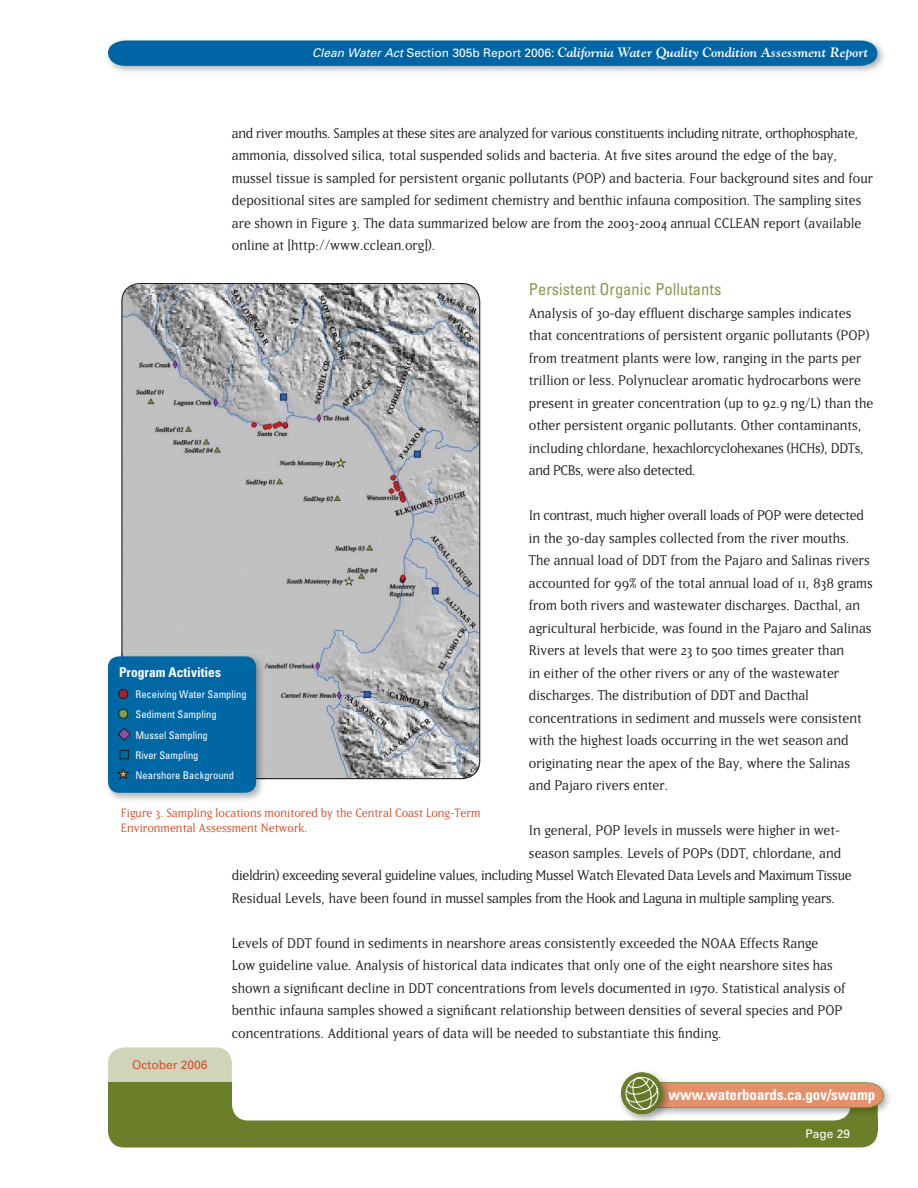
<style>
.page{position:relative;width:918px;height:1188px;background:#fff}
.page>*{position:absolute;margin:0;border:0;box-sizing:border-box;transform-origin:0 0}
.t1{font:16.5px/22.5px "Matrix";color:#231f20}
.t2{font:16.5px "Matrix";letter-spacing:-.02em;color:#231f20}
.t3{font:condensed 16.5px "Univers";color:#8a9752}
.t4{font:700 condensed 15px "Univers";color:#fff}
.t5{font:14.25px/14.2px "Matrix";color:#d34f29}
.t6{font:italic 700 13.5px "Goudy";color:#fff}
.t7{font:700 condensed 13.5px "Univers";color:#fff}
.t8{font:12px "Univers";color:#d34f29}
.t9{font:12px "Univers";color:#fff}
.t10{font:condensed 10.5px/20.4px "Univers";color:#fff}
.s1{font-family:"Univers";font-weight:400;font-size:12px}
.s2{font-family:"Univers";font-weight:400;font-style:normal;font-size:12px}
</style>
<div class="page">
<div style="left:108px;top:1047px;width:124px;height:54px;background:#d0d5b9;border-radius:16px"></div>
<img style="left:107px;top:39px;width:777px;height:33px">
<div style="left:108px;top:41px;width:770px;height:25px;background:#0065a4"></div>
<div style="left:108px;top:1082px;width:770px;height:66px;background:#6b7f2a;border-radius:16px"></div>
<div style="left:232px;top:1042px;width:618px;height:78px;background:#fff;border-radius:16px"></div>
<div style="left:108px;top:1082px;width:124px;height:41px;background:#6b7f2a"></div>
<img style="left:673px;top:1110px;width:177px;height:8px">
<img style="left:862px;top:1110px;width:16px;height:8px">
<img style="left:620px;top:1090px;width:52px;height:31px">
<img style="left:621px;top:1072px;width:42px;height:42px">
<svg style="left:625px;top:1076px;width:259px;height:34px"></svg>
<svg style="left:121px;top:283px;width:359px;height:496px;background:#b2b3b4"></svg>
<img style="left:122px;top:652px;width:144px;height:127px">
<div style="left:108px;top:656px;width:148px;height:137px;background:#0067a5;border-radius:11px"></div>
<div style="left:119px;top:689px;width:9px;height:9px;background:#a2202f;border-radius:50%"></div>
<div style="left:118px;top:689px;width:10px;height:10px;border:1px solid #231f20;border-radius:50%"></div>
<div style="left:119px;top:709px;width:9px;height:9px;background:#7d9f52;border-radius:50%"></div>
<div style="left:118px;top:709px;width:10px;height:10px;border:1px solid #231f20;border-radius:50%"></div>
<div style="left:120px;top:750px;width:9px;height:9px;border:1px solid #231f20"></div>
<svg style="left:117px;top:768px;width:13px;height:12px"></svg>
<svg style="left:117px;top:727px;width:14px;height:14px"></svg>
<p class="t6" style="left:312px;top:44px;width:558px"><span class="s1">Clean Water Act</span> <span class="s2">Section 305b Report 2006:</span> California Water Quality Condition Assessment Report</p>
<p class="t1" style="left:232px;top:122px;width:643px">and river mouths. Samples at these sites are analyzed for various constituents including nitrate, orthophosphate, ammonia, dissolved silica, total suspended solids and bacteria. At five sites around the edge of the bay, mussel tissue is sampled for persistent organic pollutants (POP) and bacteria. Four background sites and four depositional sites are sampled for sediment chemistry and benthic infauna composition. The sampling sites are shown in Figure 3. The data summarized below are from the 2003-2004 annual CCLEAN report (available online at [http://www.cclean.org]).</p>
<p class="t3" style="left:529px;top:279px;width:194px">Persistent Organic Pollutants</p>
<p class="t1" style="left:529px;top:302px;width:346px">Analysis of 30-day effluent discharge samples indicates that concentrations of persistent organic pollutants (POP) from treatment plants were low, ranging in the parts per trillion or less. Polynuclear aromatic hydrocarbons were present in greater concentration (up to 92.9 ng/L) than the other persistent organic pollutants. Other contaminants, including chlordane, hexachlorcyclohexanes (HCHs), DDTs, and PCBs, were also detected.</p>
<p class="t1" style="left:529px;top:504px;width:345px">In contrast, much higher overall loads of POP were detected in the 30-day samples collected from the river mouths.<br>The annual load of DDT from the Pajaro and Salinas rivers accounted for 99% of the total annual load of 11, 838 grams from both rivers and wastewater discharges. Dacthal, an agricultural herbicide, was found in the Pajaro and Salinas Rivers at levels that were 23 to 500 times greater than<br>in either of the other rivers or any of the wastewater discharges. The distribution of DDT and Dacthal concentrations in sediment and mussels were consistent with the highest loads occurring in the wet season and originating near the apex of the Bay, where the Salinas and Pajaro rivers enter.</p>
<p class="t1" style="left:529px;top:819px;width:313px">In general, POP levels in mussels were higher in wet-</p>
<p class="t1" style="left:529px;top:842px;width:314px">season samples. Levels of POPs (DDT, chlordane, and</p>
<p class="t2" style="left:232px;top:867px;width:621px">dieldrin) exceeding several guideline values, including Mussel Watch Elevated Data Levels and Maximum Tissue</p>
<p class="t2" style="left:232px;top:890px;width:605px">Residual Levels, have been found in mussel samples from the Hook and Laguna in multiple sampling years.</p>
<p class="t1" style="left:232px;top:932px;width:615px">Levels of DDT found in sediments in nearshore areas consistently exceeded the NOAA Effects Range Low guideline value. Analysis of historical data indicates that only one of the eight nearshore sites has shown a significant decline in DDT concentrations from levels documented in 1970. Statistical analysis of benthic infauna samples showed a significant relationship between densities of several species and POP concentrations. Additional years of data will be needed to substantiate this finding.</p>
<p class="t7" style="left:119px;top:664px;width:103px">Program Activities</p>
<p class="t10" style="left:136px;top:684px;width:113px">Receiving Water Sampling<br>Sediment Sampling<br>Mussel Sampling<br>River Sampling<br>Nearshore Background</p>
<p class="t5" style="left:121px;top:806px;width:361px">Figure 3. Sampling locations monitored by the Central Coast Long-Term<br>Environmental Assessment Network.</p>
<p class="t8" style="left:132px;top:1057px;width:77px">October 2006</p>
<p class="t4" style="left:669px;top:1085px;width:208px">www.waterboards.ca.gov/swamp</p>
<p class="t9" style="left:805px;top:1127px;width:46px">Page 29</p>
</div>
